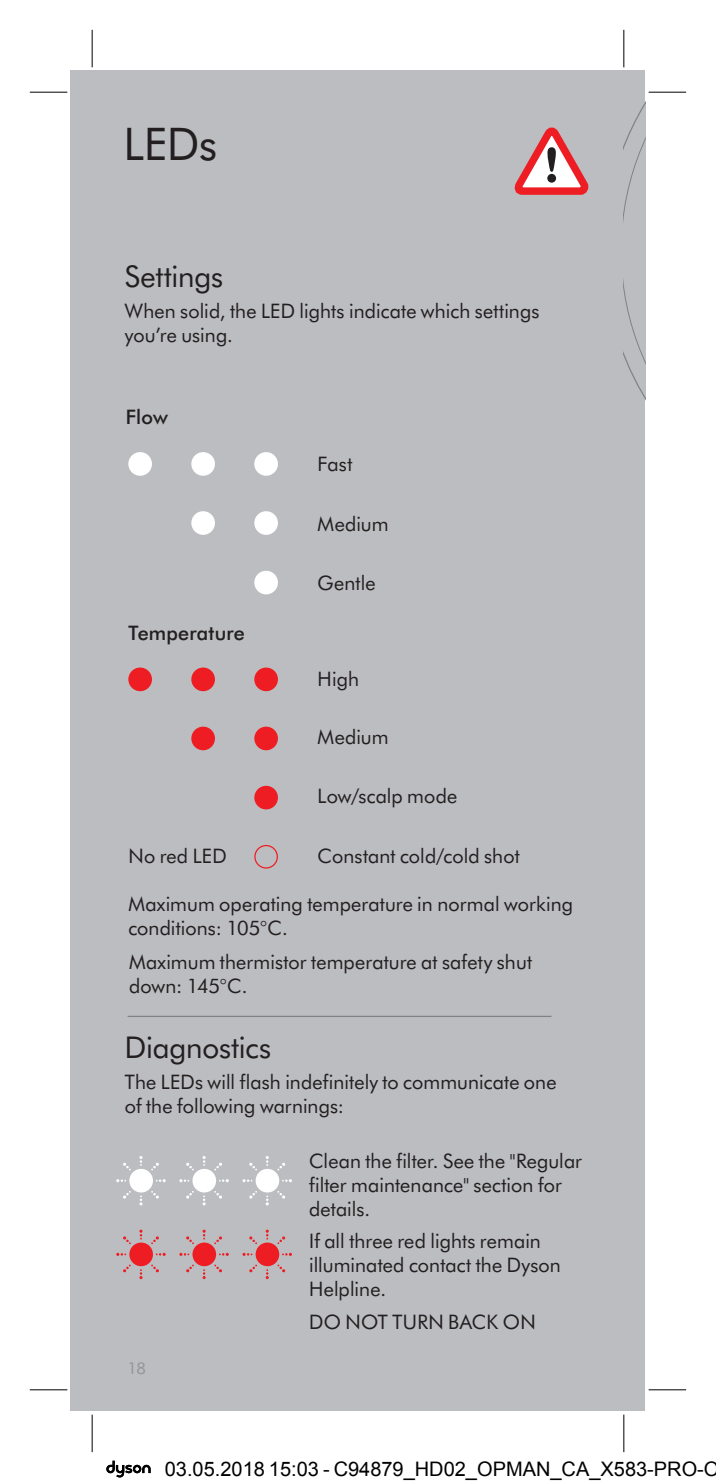
<style>
.page{position:relative;width:716px;height:1482px;background:#fff}
.page>*{position:absolute;margin:0;border:0;box-sizing:border-box;transform-origin:0 0}
.t1{font:45px "Futura B Tfor Dyson";color:#231f20}
.t2{font:30px "Futura B Tfor Dyson";letter-spacing:-.005em;color:#231f20}
.t3{font:20px/24px "Futura B Tfor Dyson";letter-spacing:.01em;color:#231f20}
.t4{font:20px "Arial";color:#000}
.t5{font:500 20px "Futura B Tfor Dyson";letter-spacing:.01em;color:#231f20}
.t6{font:16.25px "Futura B Tfor Dyson";color:#939598}
</style>
<div class="page">
<div style="left:71px;top:71px;width:574px;height:1339px;background:#bcbdc0"></div>
<svg style="left:514px;top:127px;width:75px;height:68px"></svg>
<svg style="left:624px;top:103px;width:21px;height:296px"></svg>
<div style="left:256px;top:1168px;width:23px;height:24px;background:#fff;border-radius:50%"></div>
<svg style="left:266px;top:1156px;width:3px;height:9px"></svg>
<svg style="left:266px;top:1195px;width:3px;height:10px"></svg>
<svg style="left:282px;top:1179px;width:10px;height:3px"></svg>
<svg style="left:242px;top:1179px;width:10px;height:3px"></svg>
<svg style="left:277px;top:1162px;width:8px;height:8px"></svg>
<svg style="left:249px;top:1191px;width:8px;height:7px"></svg>
<svg style="left:277px;top:1191px;width:8px;height:7px"></svg>
<svg style="left:249px;top:1163px;width:8px;height:7px"></svg>
<div style="left:192px;top:1168px;width:24px;height:24px;background:#fff;border-radius:50%"></div>
<svg style="left:202px;top:1156px;width:4px;height:9px"></svg>
<svg style="left:202px;top:1195px;width:4px;height:10px"></svg>
<svg style="left:219px;top:1179px;width:10px;height:3px"></svg>
<svg style="left:179px;top:1179px;width:10px;height:3px"></svg>
<svg style="left:214px;top:1162px;width:8px;height:8px"></svg>
<svg style="left:186px;top:1191px;width:8px;height:7px"></svg>
<svg style="left:214px;top:1191px;width:8px;height:7px"></svg>
<svg style="left:186px;top:1162px;width:8px;height:8px"></svg>
<div style="left:129px;top:1168px;width:24px;height:24px;background:#fff;border-radius:50%"></div>
<svg style="left:139px;top:1156px;width:3px;height:9px"></svg>
<svg style="left:139px;top:1195px;width:3px;height:10px"></svg>
<svg style="left:156px;top:1179px;width:10px;height:3px"></svg>
<svg style="left:116px;top:1179px;width:10px;height:3px"></svg>
<svg style="left:151px;top:1162px;width:8px;height:8px"></svg>
<svg style="left:123px;top:1191px;width:8px;height:7px"></svg>
<svg style="left:151px;top:1191px;width:8px;height:7px"></svg>
<svg style="left:123px;top:1162px;width:8px;height:8px"></svg>
<div style="left:256px;top:1242px;width:23px;height:23px;background:#ee1d23;border-radius:50%"></div>
<svg style="left:266px;top:1229px;width:3px;height:10px"></svg>
<svg style="left:266px;top:1269px;width:3px;height:9px"></svg>
<svg style="left:282px;top:1252px;width:10px;height:3px"></svg>
<svg style="left:242px;top:1252px;width:10px;height:3px"></svg>
<svg style="left:277px;top:1236px;width:8px;height:7px"></svg>
<svg style="left:249px;top:1264px;width:8px;height:8px"></svg>
<svg style="left:277px;top:1264px;width:8px;height:8px"></svg>
<svg style="left:249px;top:1236px;width:8px;height:7px"></svg>
<div style="left:192px;top:1242px;width:24px;height:23px;background:#ee1d23;border-radius:50%"></div>
<svg style="left:202px;top:1229px;width:4px;height:10px"></svg>
<svg style="left:202px;top:1269px;width:4px;height:9px"></svg>
<svg style="left:219px;top:1252px;width:10px;height:3px"></svg>
<svg style="left:179px;top:1252px;width:10px;height:3px"></svg>
<svg style="left:214px;top:1236px;width:8px;height:7px"></svg>
<svg style="left:186px;top:1264px;width:8px;height:8px"></svg>
<svg style="left:214px;top:1264px;width:8px;height:8px"></svg>
<svg style="left:186px;top:1236px;width:8px;height:7px"></svg>
<div style="left:129px;top:1242px;width:24px;height:23px;background:#ee1d23;border-radius:50%"></div>
<svg style="left:139px;top:1229px;width:3px;height:10px"></svg>
<svg style="left:139px;top:1269px;width:3px;height:9px"></svg>
<svg style="left:156px;top:1252px;width:10px;height:3px"></svg>
<svg style="left:116px;top:1252px;width:10px;height:3px"></svg>
<svg style="left:151px;top:1236px;width:8px;height:7px"></svg>
<svg style="left:123px;top:1264px;width:8px;height:8px"></svg>
<svg style="left:151px;top:1264px;width:8px;height:8px"></svg>
<svg style="left:123px;top:1236px;width:8px;height:7px"></svg>
<div style="left:254px;top:570px;width:24px;height:24px;background:#fff;border-radius:50%"></div>
<div style="left:191px;top:511px;width:24px;height:24px;background:#fff;border-radius:50%"></div>
<div style="left:254px;top:511px;width:24px;height:24px;background:#fff;border-radius:50%"></div>
<div style="left:128px;top:452px;width:24px;height:23px;background:#fff;border-radius:50%"></div>
<div style="left:191px;top:452px;width:24px;height:23px;background:#fff;border-radius:50%"></div>
<div style="left:254px;top:452px;width:24px;height:23px;background:#fff;border-radius:50%"></div>
<div style="left:128px;top:667px;width:24px;height:24px;background:#ee1d23;border-radius:50%"></div>
<div style="left:191px;top:667px;width:24px;height:24px;background:#ee1d23;border-radius:50%"></div>
<div style="left:254px;top:667px;width:24px;height:24px;background:#ee1d23;border-radius:50%"></div>
<div style="left:254px;top:785px;width:24px;height:24px;background:#ee1d23;border-radius:50%"></div>
<div style="left:254px;top:844px;width:24px;height:24px;border:1px solid #ee1d23;border-radius:50%"></div>
<div style="left:191px;top:726px;width:24px;height:24px;background:#ee1d23;border-radius:50%"></div>
<div style="left:254px;top:726px;width:24px;height:24px;background:#ee1d23;border-radius:50%"></div>
<hr style="left:128px;top:1015px;width:423px;height:1px;background:#808285">
<svg style="left:30px;top:1390px;width:37px;height:1px"></svg>
<svg style="left:648px;top:1390px;width:38px;height:1px"></svg>
<hr style="left:30px;top:92px;width:37px;height:1px;background:#000">
<hr style="left:648px;top:92px;width:38px;height:1px;background:#000">
<hr style="left:30px;top:1389px;width:37px;height:1px;background:#000">
<hr style="left:648px;top:1389px;width:38px;height:1px;background:#000">
<hr style="left:92px;top:30px;width:1px;height:37px;background:#000">
<hr style="left:92px;top:1414px;width:1px;height:37px;background:#000">
<hr style="left:623px;top:30px;width:1px;height:37px;background:#000">
<hr style="left:623px;top:1414px;width:1px;height:37px;background:#000">
<svg style="left:106px;top:1460px;width:45px;height:17px"></svg>
<h1 class="t1" style="left:124px;top:113px;width:95px">LEDs</h1>
<h2 class="t2" style="left:125px;top:256px;width:100px">Settings</h2>
<p class="t3" style="left:125px;top:298px;width:416px">When solid, the LED lights indicate which settings you’re using.</p>
<p class="t5" style="left:126px;top:402px;width:43px">Flow</p>
<p class="t5" style="left:128px;top:619px;width:118px">Temperature</p>
<p class="t3" style="left:317px;top:451px;width:36px">Fast</p>
<p class="t3" style="left:317px;top:511px;width:72px">Medium</p>
<p class="t3" style="left:317px;top:570px;width:59px">Gentle</p>
<p class="t3" style="left:317px;top:666px;width:43px">High</p>
<p class="t3" style="left:317px;top:724px;width:72px">Medium</p>
<p class="t3" style="left:317px;top:783px;width:141px">Low/scalp mode</p>
<p class="t3" style="left:128px;top:843px;width:100px">No red LED</p>
<p class="t3" style="left:317px;top:843px;width:204px">Constant cold/cold shot</p>
<p class="t3" style="left:128px;top:890px;width:446px">Maximum operating temperature in normal working conditions: 105°C.</p>
<p class="t3" style="left:129px;top:948px;width:404px">Maximum thermistor temperature at safety shut down: 145°C.</p>
<h2 class="t2" style="left:125px;top:1026px;width:148px">Diagnostics</h2>
<p class="t3" style="left:125px;top:1068px;width:433px">The LEDs will flash indefinitely to communicate one of the following warnings:</p>
<p class="t3" style="left:309px;top:1147px;width:274px">Clean the filter. See the "Regular filter maintenance" section for details.</p>
<p class="t3" style="left:309px;top:1227px;width:253px">If all three red lights remain illuminated contact the Dyson<br>Helpline.</p>
<p class="t6" style="left:128px;top:1356px;width:20px">18</p>
<p class="t3" style="left:309px;top:1308px;width:228px">DO NOT TURN BACK ON</p>
<p class="t4" style="left:165px;top:1457px;width:556px">03.05.2018 15:03 - C94879_HD02_OPMAN_CA_X583-PRO-O</p>
</div>
